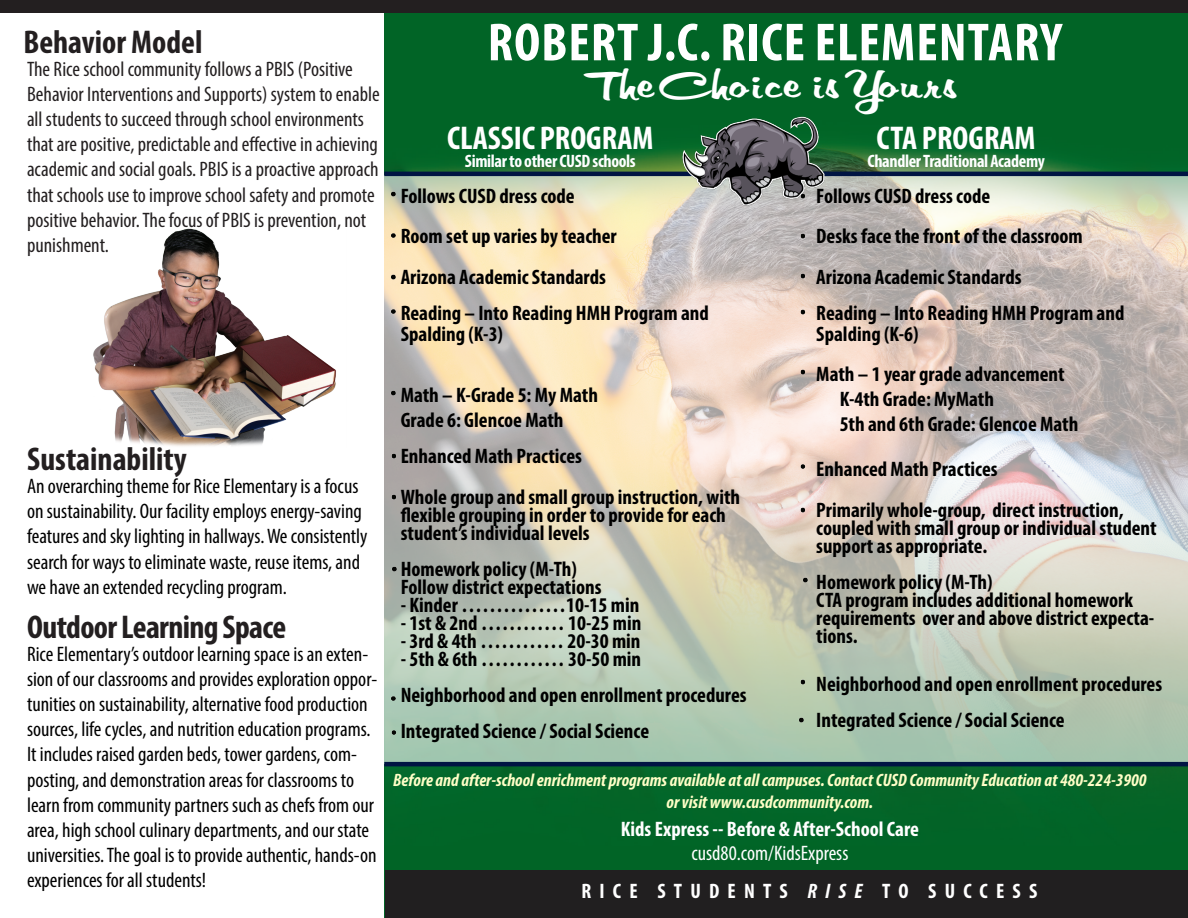
<style>
.page{position:relative;width:1188px;height:918px;background:#fff}
.page>*{position:absolute;margin:0;border:0;box-sizing:border-box;transform-origin:0 0}
.t1{font:700 condensed 54px "Myriad Pro";letter-spacing:.02em;color:#fff}
.t2{font:45px "VNI Thufap 3";letter-spacing:.005em;color:#fff}
.t3{font:700 condensed 33px "Myriad Pro";color:#231f20}
.t4{font:700 condensed 33px "Myriad Pro";color:#fff}
.t5{font:700 condensed 33px "Myriad Pro";letter-spacing:-.02em;color:#231f20}
.t6{font:700 condensed 21px/18px "Myriad Pro";color:#000}
.t7{font:condensed 21px/25.2px "Myriad Pro";color:#000}
.t8{font:condensed 21px/25.2px "Myriad Pro";color:#231f20}
.t9{font:700 condensed 21px "Myriad Pro";color:#fff}
.t10{font:700 condensed 21px "Myriad Pro";letter-spacing:.39em;color:#fff}
.t11{font:condensed 21px "Myriad Pro";color:#fff}
.t12{font:italic 700 condensed 18px/21.6px "Myriad Pro";color:#fffec7;text-align:center}
.t13{font:700 condensed 18px "Myriad Pro";letter-spacing:-.02em;color:#fff}
.s1{font-style:italic}
</style>
<div class="page">
<div style="left:384px;top:12px;width:804px;height:906px;background:#016426"></div>
<div style="left:386px;top:871px;width:802px;height:47px;background:#211f20"></div>
<div style="left:0;top:0;width:1188px;height:12px;background:#231f20"></div>
<svg style="left:384px;top:176px;width:804px;height:586px;background:#ceccbb"></svg>
<img style="left:93px;top:228px;width:243px;height:218px">
<img style="left:387px;top:489px;width:13px;height:14px">
<hr style="left:384px;top:762px;width:804px;height:4px;background:#001443">
<hr style="left:384px;top:172px;width:804px;height:4px;background:#001443">
<img style="left:387px;top:187px;width:13px;height:14px">
<img style="left:387px;top:228px;width:13px;height:14px">
<img style="left:387px;top:269px;width:13px;height:14px">
<img style="left:387px;top:304px;width:13px;height:14px">
<svg style="left:387px;top:386px;width:13px;height:13px"></svg>
<svg style="left:387px;top:449px;width:13px;height:13px"></svg>
<svg style="left:388px;top:562px;width:13px;height:13px"></svg>
<img style="left:387px;top:725px;width:13px;height:14px">
<svg style="left:797px;top:229px;width:13px;height:13px"></svg>
<svg style="left:797px;top:269px;width:13px;height:13px"></svg>
<img style="left:796px;top:305px;width:14px;height:13px">
<img style="left:796px;top:364px;width:14px;height:14px">
<img style="left:797px;top:459px;width:13px;height:14px">
<img style="left:797px;top:502px;width:13px;height:14px">
<svg style="left:799px;top:573px;width:13px;height:13px"></svg>
<img style="left:796px;top:675px;width:14px;height:13px">
<img style="left:387px;top:691px;width:13px;height:14px">
<img style="left:676px;top:111px;width:155px;height:100px">
<svg style="left:795px;top:713px;width:13px;height:13px"></svg>
<p class="t3" style="left:23px;top:22px;width:181px">Behavior Model</p>
<p class="t8" style="left:27px;top:56px;width:354px">The Rice school community follows a PBIS (Positive Behavior Interventions and Supports) system to enable all students to succeed through school environments that are positive, predictable and effective in achieving academic and social goals. PBIS is a proactive approach that schools use to improve school safety and promote positive behavior. The focus of PBIS is prevention, not punishment.</p>
<p class="t3" style="left:27px;top:439px;width:161px">Sustainability</p>
<p class="t7" style="left:27px;top:473px;width:342px">An overarching theme for Rice Elementary is a focus on sustainability. Our facility employs energy-saving features and sky lighting in hallways. We consistently search for ways to eliminate waste, reuse items, and we have an extended recycling program.</p>
<p class="t5" style="left:27px;top:607px;width:261px">Outdoor Learning Space</p>
<p class="t7" style="left:27px;top:641px;width:352px">Rice Elementary’s outdoor learning space is an exten&shy;sion of our classrooms and provides exploration oppor&shy;tunities on sustainability, alternative food production sources, life cycles, and nutrition education programs.<br>It includes raised garden beds, tower gardens, com&shy;posting, and demonstration areas for classrooms to learn from community partners such as chefs from our area, high school culinary departments, and our state universities. The goal is to provide authentic, hands-on experiences for all students!</p>
<p class="t1" style="left:488px;top:9px;width:576px">ROBERT J.C. RICE ELEMENTARY</p>
<p class="t2" style="left:591px;top:52px;width:370px">The Choice is Yours</p>
<p class="t4" style="left:447px;top:117px;width:208px">CLASSIC PROGRAM</p>
<p class="t13" style="left:465px;top:150px;width:172px">Similar to other CUSD schools</p>
<p class="t6" style="left:401px;top:186px;width:176px">Follows CUSD dress code</p>
<p class="t6" style="left:401px;top:227px;width:218px">Room set up varies by teacher</p>
<p class="t6" style="left:401px;top:267px;width:207px">Arizona Academic Standards</p>
<p class="t6" style="left:401px;top:302px;width:310px;line-height:21px">Reading – Into Reading HMH Program and<br>Spalding (K-3)</p>
<p class="t6" style="left:401px;top:382px;width:199px;line-height:25.2px">Math – K-Grade 5: My Math<br>Grade 6: Glencoe Math</p>
<p class="t6" style="left:401px;top:447px;width:183px">Enhanced Math Practices</p>
<p class="t6" style="left:401px;top:487px;width:341px">Whole group and small group instruction, with flexible grouping in order to provide for each student’s individual levels</p>
<p class="t6" style="left:401px;top:559px;width:178px">Homework policy (M-Th)</p>
<p class="t6" style="left:401px;top:577px;width:202px">Follow district expectations</p>
<p class="t6" style="left:401px;top:595px;width:240px">- Kinder ……………10-15 min</p>
<p class="t6" style="left:401px;top:613px;width:242px">- 1st &amp; 2nd ………… 10-25 min</p>
<p class="t6" style="left:401px;top:631px;width:241px">- 3rd &amp; 4th ………… 20-30 min</p>
<p class="t6" style="left:401px;top:649px;width:242px">- 5th &amp; 6th ………… 30-50 min</p>
<p class="t6" style="left:401px;top:685px;width:347px">Neighborhood and open enrollment procedures</p>
<p class="t6" style="left:401px;top:721px;width:250px">Integrated Science / Social Science</p>
<p class="t4" style="left:877px;top:117px;width:161px">CTA PROGRAM</p>
<p class="t13" style="left:868px;top:150px;width:179px">Chandler Traditional Academy</p>
<p class="t6" style="left:816px;top:186px;width:176px">Follows CUSD dress code</p>
<p class="t6" style="left:816px;top:227px;width:268px">Desks face the front of the classroom</p>
<p class="t6" style="left:816px;top:267px;width:207px">Arizona Academic Standards</p>
<p class="t6" style="left:816px;top:302px;width:310px;line-height:21px">Reading – Into Reading HMH Program and<br>Spalding (K-6)</p>
<p class="t6" style="left:816px;top:365px;width:250px">Math – 1 year grade advancement</p>
<p class="t6" style="left:840px;top:390px;width:156px">K-4th Grade: MyMath</p>
<p class="t6" style="left:840px;top:415px;width:240px">5th and 6th Grade: Glencoe Math</p>
<p class="t6" style="left:816px;top:460px;width:183px">Enhanced Math Practices</p>
<p class="t6" style="left:816px;top:501px;width:342px">Primarily whole-group, direct instruction, coupled with small group or individual student support as appropriate.</p>
<p class="t6" style="left:816px;top:573px;width:178px">Homework policy (M-Th)</p>
<p class="t6" style="left:816px;top:591px;width:340px">CTA program includes additional homework requirements over and above district expecta&shy;tions.</p>
<p class="t6" style="left:816px;top:675px;width:347px">Neighborhood and open enrollment procedures</p>
<p class="t6" style="left:816px;top:711px;width:250px">Integrated Science / Social Science</p>
<p class="t12" style="left:393px;top:769px;width:755px">Before and after-school enrichment programs available at all campuses. Contact CUSD Community Education at 480-224-3900 or visit www.cusdcommunity.com.</p>
<p class="t9" style="left:621px;top:816px;width:300px">Kids Express -- Before &amp; After-School Care</p>
<p class="t11" style="left:691px;top:841px;width:159px">cusd80.com/KidsExpress</p>
<p class="t10" style="left:582px;top:878px;width:457px">RICE STUDENTS <span class="s1">RISE</span> TO SUCCESS</p>
</div>
